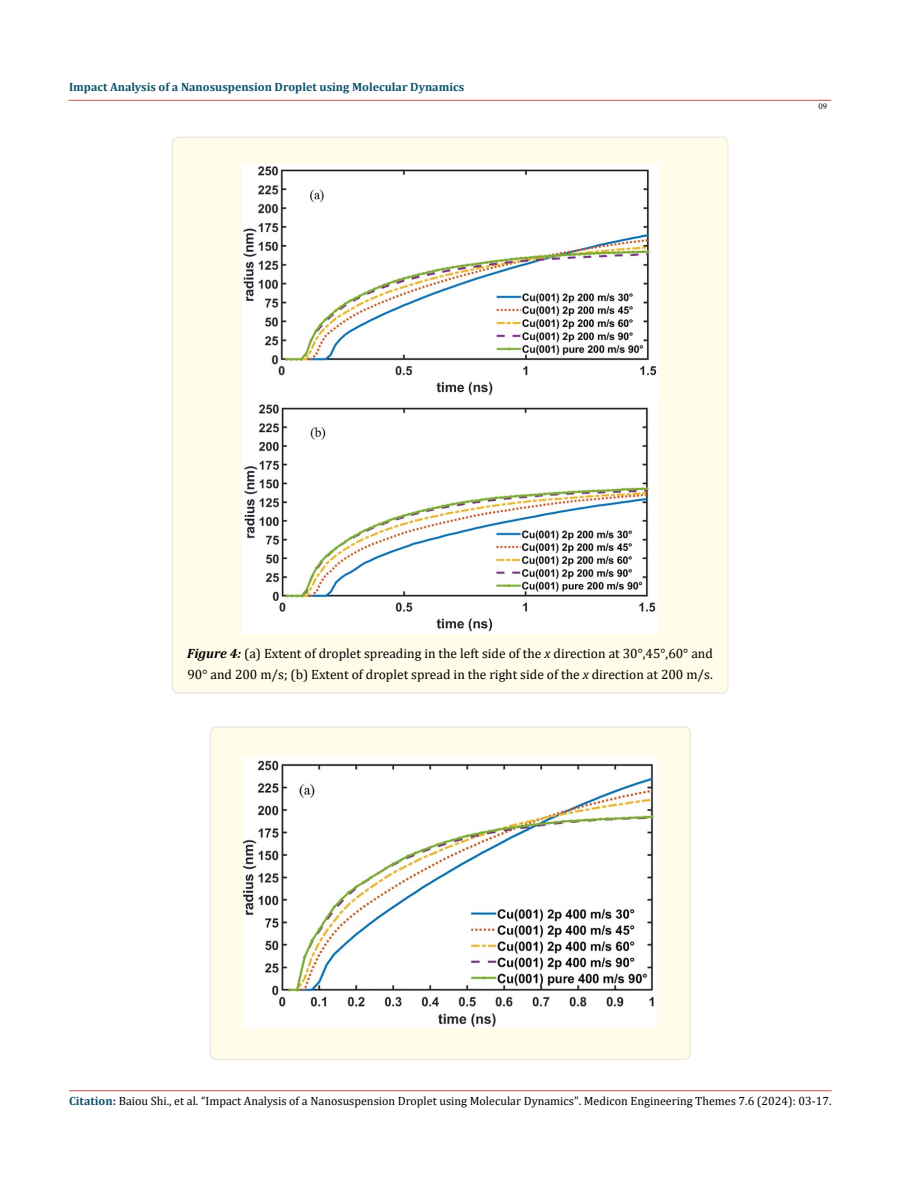
<style>
.page{position:relative;width:900px;height:1188px;background:#fff}
.page>*{position:absolute;margin:0;border:0;box-sizing:border-box;transform-origin:0 0}
.t1{font:13.5px/20.2px "Cambria";color:#000}
.t2{font:12px "Cambria";color:#000}
.t3{font:700 12px "Cambria";color:#0e536a}
.t4{font:9px "Minion Pro";color:#000}
.s1{font-weight:700;font-style:italic}
.s2{font-style:italic}
.s3{font-weight:700;color:#0e536a}
.s4{font-weight:700;color:#173e88}
</style>
<div class="page">
<hr style="left:69px;top:1091px;width:763px;height:1px;background:#c0504d">
<hr style="left:69px;top:100px;width:762px;height:1px;background:#c0504d">
<div style="left:172px;top:137px;width:556px;height:556px;background:#fffde9;border-radius:6px"></div>
<div style="left:172px;top:136px;width:557px;height:558px;border:2px solid #eeece1;border-radius:6px"></div>
<img style="left:242px;top:164px;width:416px;height:470px">
<div style="left:210px;top:727px;width:480px;height:332px;background:#fffde9;border-radius:6px"></div>
<div style="left:210px;top:726px;width:481px;height:334px;border:2px solid #eeece1;border-radius:6px"></div>
<img style="left:244px;top:758px;width:412px;height:269px">
<p class="t3" style="left:69px;top:79px;width:397px">Impact Analysis of a Nanosuspension Droplet using Molecular Dynamics</p>
<p class="t4" style="left:818px;top:100px;width:10px">09</p>
<p class="t1" style="left:187px;top:644px;width:527px"><span class="s1">Figure 4:</span> (a) Extent of droplet spreading in the left side of the <span class="s2">x</span> direction at 30°,45°,60° and<br>90° and 200 m/s; (b) Extent of droplet spread in the right side of the <span class="s2">x</span> direction at 200 m/s.</p>
<p class="t2" style="left:69px;top:1094px;width:764px"><span class="s3">Citation</span><span class="s4">:</span> Baiou Shi., et al. “Impact Analysis of a Nanosuspension Droplet using Molecular Dynamics". Medicon Engineering Themes 7.6 (2024): 03-17.</p>
</div>
